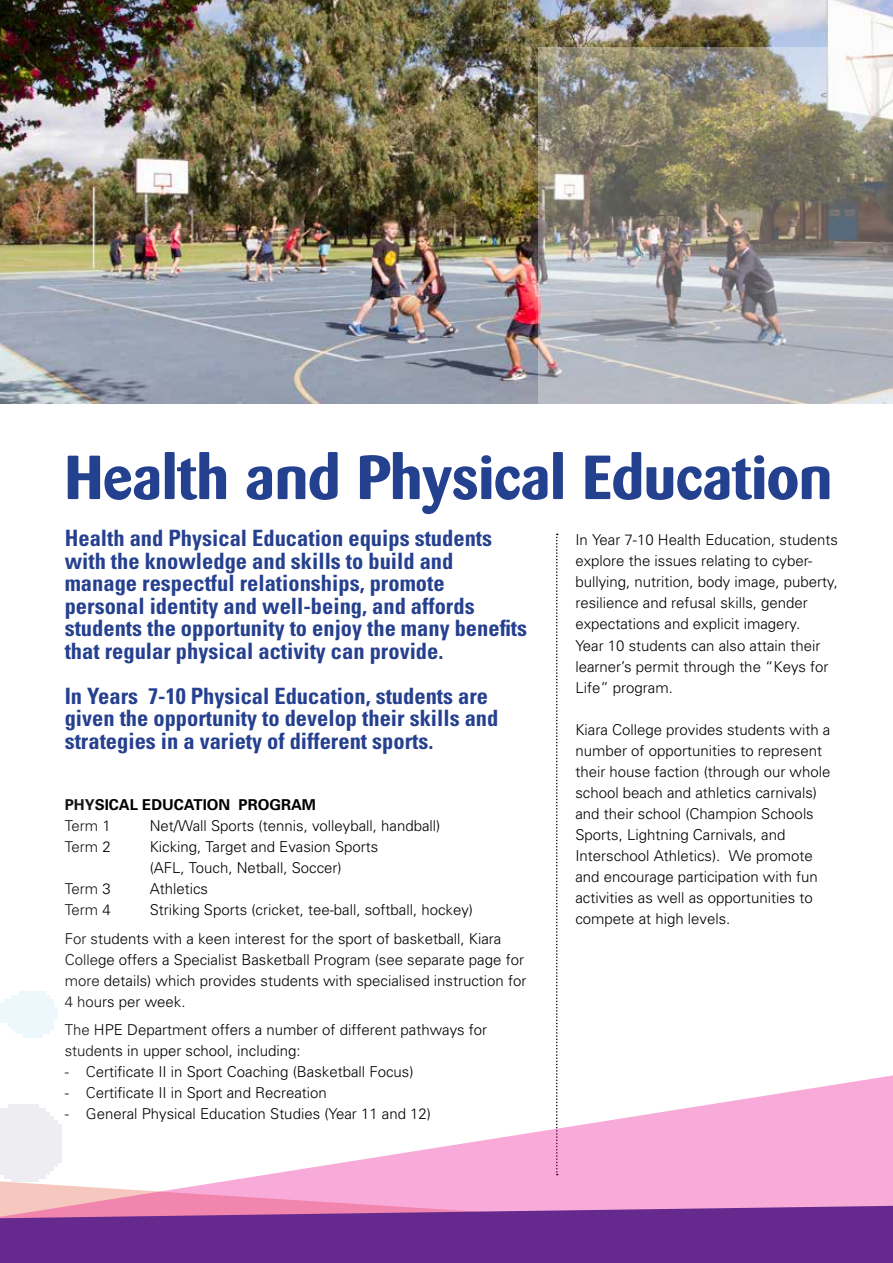
<style>
.page{position:relative;width:893px;height:1263px;background:#fff}
.page>*{position:absolute;margin:0;border:0;box-sizing:border-box;transform-origin:0 0}
.t1{font:700 61.5px "Barmeno";color:#24418f}
.t2{font:700 condensed 22.5px/22.5px "Univers";color:#25408f}
.t3{font:300 15px/21px "Univers";color:#000}
.t4{font:700 15px "Univers";color:#000}
</style>
<div class="page">
<img style="left:1px;top:0;width:892px;height:403px">
<svg style="left:0;top:0;width:1px;height:403px"></svg>
<svg style="left:556px;top:534px;width:2px;height:541px"></svg>
<img style="left:538px;top:47px;width:355px;height:357px">
<svg style="left:0;top:1075px;width:893px;height:188px"></svg>
<h1 class="t1" style="left:65px;top:440px;width:769px">Health and Physical Education</h1>
<p class="t2" style="left:65px;top:527px;width:464px">Health and Physical Education equips students with the knowledge and skills to build and manage respectful relationships, promote personal identity and well-being, and affords students the opportunity to enjoy the many benefits that regular physical activity can provide.</p>
<h2 class="t2" style="left:65px;top:685px;width:435px">In Years 7-10 Physical Education, students are given the opportunity to develop their skills and strategies in a variety of different sports.</h2>
<p class="t4" style="left:65px;top:796px;width:253px">PHYSICAL EDUCATION PROGRAM</p>
<p class="t3" style="left:65px;top:815px;width:48px">Term 1</p>
<p class="t3" style="left:150px;top:815px;width:292px">Net/Wall Sports (tennis, volleyball, handball)</p>
<p class="t3" style="left:65px;top:836px;width:48px">Term 2</p>
<p class="t3" style="left:150px;top:836px;width:230px">Kicking, Target and Evasion Sports (AFL, Touch, Netball, Soccer)</p>
<p class="t3" style="left:65px;top:878px;width:48px">Term 3</p>
<p class="t3" style="left:150px;top:878px;width:60px">Athletics</p>
<p class="t3" style="left:65px;top:899px;width:48px">Term 4</p>
<p class="t3" style="left:65px;top:896px;width:438px;line-height:28.5px;text-indent:85px">Striking Sports (cricket, tee-ball, softball, hockey)<br>For students with a keen interest for the sport of basketball, Kiara</p>
<p class="t3" style="left:65px;top:949px;width:463px">College offers a Specialist Basketball Program (see separate page for more details) which provides students with specialised instruction for<br>4 hours per week.</p>
<p class="t3" style="left:65px;top:1019px;width:424px">The HPE Department offers a number of different pathways for students in upper school, including:</p>
<p class="t3" style="left:65px;top:1061px;width:350px">- Certificate II in Sport Coaching (Basketball Focus)</p>
<p class="t3" style="left:65px;top:1082px;width:264px">- Certificate II in Sport and Recreation</p>
<p class="t3" style="left:65px;top:1103px;width:368px">- General Physical Education Studies (Year 11 and 12)</p>
<p class="t3" style="left:575px;top:530px;width:264px">In Year 7-10 Health Education, students explore the issues relating to cyber&shy;bullying, nutrition, body image, puberty, resilience and refusal skills, gender expectations and explicit imagery.<br>Year 10 students can also attain their learner’s permit through the “Keys for Life” program.</p>
<p class="t3" style="left:575px;top:719px;width:257px">Kiara College provides students with a number of opportunities to represent their house faction (through our whole school beach and athletics carnivals) and their school (Champion Schools Sports, Lightning Carnivals, and Interschool Athletics). We promote and encourage participation with fun activities as well as opportunities to compete at high levels.</p>
</div>
